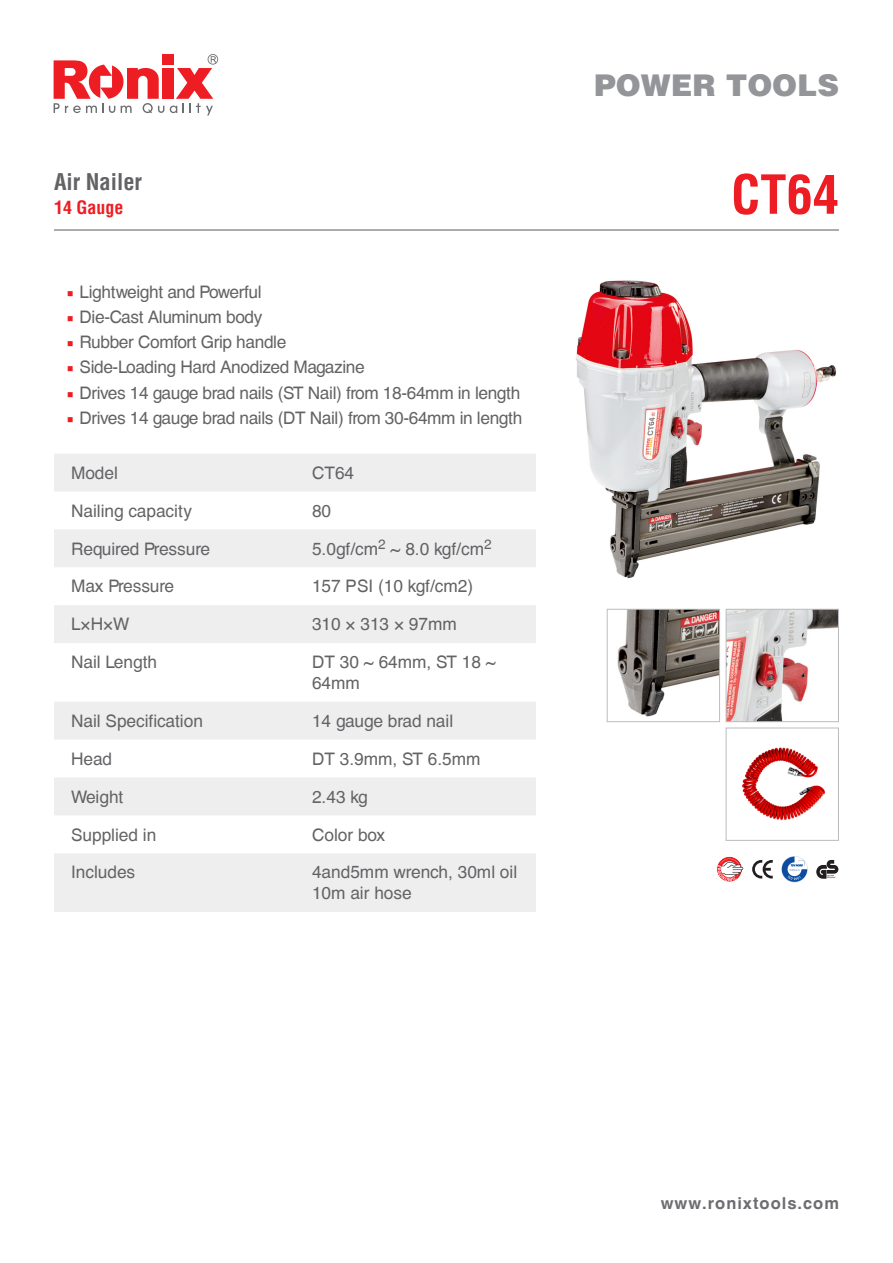
<style>
.page{position:relative;width:893px;height:1263px;background:#fff}
.page>*{position:absolute;margin:0;border:0;box-sizing:border-box;transform-origin:0 0}
.t1{font:700 condensed 52.5px "Helvetica LT";color:#ee1d23}
.t2{font:900 30px "Helvetica LT";color:#939598}
.t3{font:700 condensed 22.5px "Helvetica LT";color:#636366}
.t4{font:700 condensed 18px "Helvetica LT";color:#ee1d23}
.t5{font:17.25px "Helvetica CE";letter-spacing:-.02em;color:#636366}
.t6{font:17.25px/20.7px "Helvetica CE";color:#636366}
.t7{font:700 16.5px "Helvetica CE";letter-spacing:.06em;color:#6c6d70}
.s1{font-family:"Minion Pro";color:#ee1d23}
</style>
<div class="page">
<svg style="left:170px;top:54px;width:48px;height:61px"></svg>
<div style="left:162px;top:68px;width:11px;height:31px;background:#ee1d23"></div>
<svg style="left:54px;top:60px;width:110px;height:53px"></svg>
<div style="left:162px;top:54px;width:11px;height:11px;background:#ee1d23"></div>
<svg style="left:54px;top:454px;width:482px;height:458px;fill:#eeeeef"></svg>
<hr style="left:54px;top:229px;width:785px;height:2px;background:#6c6d70">
<img style="left:576px;top:280px;width:261px;height:299px">
<img style="left:617px;top:611px;width:101px;height:106px">
<div style="left:607px;top:609px;width:113px;height:113px;border:1px solid #bcbdc0"></div>
<img style="left:728px;top:611px;width:109px;height:109px">
<div style="left:726px;top:609px;width:113px;height:113px;border:1px solid #bcbdc0"></div>
<img style="left:742px;top:747px;width:83px;height:74px">
<div style="left:726px;top:727px;width:113px;height:114px;border:1px solid #bcbdc0"></div>
<svg style="left:781px;top:856px;width:26px;height:26px"></svg>
<svg style="left:717px;top:856px;width:27px;height:26px"></svg>
<svg style="left:752px;top:860px;width:21px;height:18px"></svg>
<svg style="left:816px;top:860px;width:22px;height:19px"></svg>
<p class="t3" style="left:54px;top:167px;width:90px">Air Nailer</p>
<p class="t4" style="left:54px;top:196px;width:71px">14 Gauge</p>
<p class="t5" style="left:67px;top:281px;width:196px"><span class="s1">■</span> Lightweight and Powerful</p>
<p class="t5" style="left:67px;top:307px;width:197px"><span class="s1">■</span> Die-Cast Aluminum body</p>
<p class="t5" style="left:67px;top:332px;width:221px"><span class="s1">■</span> Rubber Comfort Grip handle</p>
<p class="t5" style="left:67px;top:357px;width:299px"><span class="s1">■</span> Side-Loading Hard Anodized Magazine</p>
<p class="t5" style="left:67px;top:382px;width:455px"><span class="s1">■</span> Drives 14 gauge brad nails (ST Nail) from 18-64mm in length</p>
<p class="t5" style="left:67px;top:408px;width:457px"><span class="s1">■</span> Drives 14 gauge brad nails (DT Nail) from 30-64mm in length</p>
<p class="t5" style="left:71px;top:463px;width:48px">Model</p>
<p class="t5" style="left:312px;top:463px;width:44px">CT64</p>
<p class="t6" style="left:71px;top:500px;width:122px">Nailing capacity</p>
<p class="t5" style="left:312px;top:500px;width:21px">80</p>
<p class="t6" style="left:71px;top:538px;width:141px">Required Pressure</p>
<p class="t6" style="left:312px;top:538px;width:181px">5.0gf/cm<sup>2</sup> ~ 8.0 kgf/cm<sup>2</sup></p>
<p class="t6" style="left:71px;top:576px;width:105px">Max Pressure</p>
<p class="t6" style="left:312px;top:576px;width:163px">157 PSI (10 kgf/cm2)</p>
<p class="t5" style="left:71px;top:614px;width:60px">L×H×W</p>
<p class="t6" style="left:312px;top:614px;width:146px">310 × 313 × 97mm</p>
<p class="t6" style="left:71px;top:652px;width:88px">Nail Length</p>
<p class="t6" style="left:312px;top:652px;width:186px">DT 30 ~ 64mm, ST 18 ~<br>64mm</p>
<p class="t6" style="left:71px;top:711px;width:133px">Nail Specification</p>
<p class="t6" style="left:312px;top:711px;width:143px">14 gauge brad nail</p>
<p class="t5" style="left:71px;top:749px;width:43px">Head</p>
<p class="t6" style="left:312px;top:748px;width:170px">DT 3.9mm, ST 6.5mm</p>
<p class="t5" style="left:71px;top:786px;width:54px">Weight</p>
<p class="t5" style="left:312px;top:786px;width:57px">2.43 kg</p>
<p class="t6" style="left:71px;top:824px;width:87px">Supplied in</p>
<p class="t6" style="left:312px;top:824px;width:74px">Color box</p>
<p class="t6" style="left:71px;top:862px;width:66px">Includes</p>
<p class="t6" style="left:312px;top:862px;width:207px">4and5mm wrench, 30ml oil<br>10m air hose</p>
<h2 class="t2" style="left:594px;top:65px;width:246px">POWER TOOLS</h2>
<p class="t1" style="left:731px;top:162px;width:109px">CT64</p>
<p class="t7" style="left:661px;top:1193px;width:180px">www.ronixtools.com</p>
</div>
